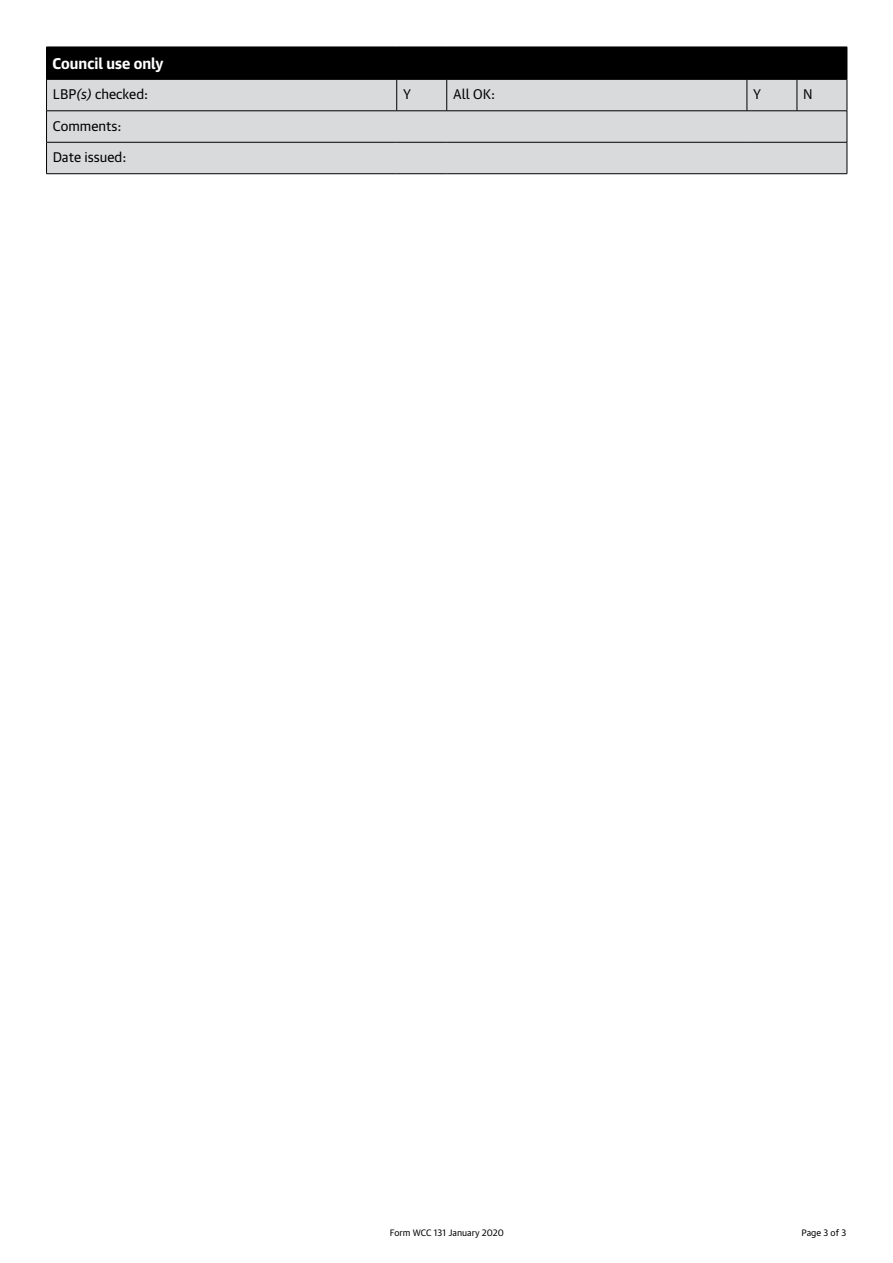
<style>
.page{position:relative;width:893px;height:1263px;background:#fff}
.page>*{position:absolute;margin:0;border:0;box-sizing:border-box;transform-origin:0 0}
.t1{font:700 15px "Guardian Text Sans";color:#fff}
.t2{font:13.5px "Guardian Text Sans";color:#000}
.t3{font:9px "Guardian Text Sans";color:#000}
.s1{font-style:italic}
</style>
<div class="page">
<div style="left:47px;top:47px;width:800px;height:32px;background:#000"></div>
<div style="left:47px;top:80px;width:800px;height:93px;background:#d9dadb"></div>
<hr style="left:847px;top:47px;width:1px;height:32px;background:#000">
<hr style="left:797px;top:80px;width:1px;height:31px;background:#000">
<hr style="left:847px;top:80px;width:1px;height:31px;background:#000">
<hr style="left:46px;top:79px;width:351px;height:1px;background:#000">
<hr style="left:46px;top:80px;width:1px;height:31px;background:#000">
<hr style="left:396px;top:80px;width:1px;height:31px;background:#000">
<hr style="left:447px;top:79px;width:300px;height:1px;background:#000">
<hr style="left:446px;top:80px;width:1px;height:31px;background:#000">
<hr style="left:747px;top:80px;width:1px;height:31px;background:#000">
<hr style="left:46px;top:111px;width:351px;height:1px;background:#000">
<hr style="left:46px;top:111px;width:1px;height:31px;background:#000">
<hr style="left:397px;top:111px;width:50px;height:1px;background:#000">
<hr style="left:447px;top:111px;width:300px;height:1px;background:#000">
<hr style="left:747px;top:111px;width:50px;height:1px;background:#000">
<hr style="left:797px;top:111px;width:50px;height:1px;background:#000">
<hr style="left:847px;top:111px;width:1px;height:31px;background:#000">
<hr style="left:46px;top:142px;width:351px;height:1px;background:#000">
<hr style="left:46px;top:142px;width:1px;height:32px;background:#000">
<hr style="left:397px;top:142px;width:50px;height:1px;background:#000">
<hr style="left:447px;top:142px;width:300px;height:1px;background:#000">
<hr style="left:747px;top:142px;width:50px;height:1px;background:#000">
<hr style="left:797px;top:142px;width:50px;height:1px;background:#000">
<hr style="left:847px;top:142px;width:1px;height:32px;background:#000">
<hr style="left:46px;top:173px;width:351px;height:1px;background:#000">
<hr style="left:397px;top:173px;width:50px;height:1px;background:#000">
<hr style="left:447px;top:173px;width:300px;height:1px;background:#000">
<hr style="left:747px;top:173px;width:50px;height:1px;background:#000">
<hr style="left:797px;top:173px;width:50px;height:1px;background:#000">
<hr style="left:46px;top:47px;width:1px;height:32px;background:#000">
<hr style="left:397px;top:79px;width:50px;height:1px;background:#000">
<hr style="left:747px;top:79px;width:50px;height:1px;background:#000">
<hr style="left:797px;top:79px;width:50px;height:1px;background:#000">
<p class="t1" style="left:53px;top:51px;width:113px">Council use only</p>
<p class="t2" style="left:53px;top:84px;width:97px">LBP<span class="s1">(s)</span> checked:</p>
<p class="t2" style="left:403px;top:84px;width:9px">Y</p>
<p class="t2" style="left:453px;top:84px;width:44px">All OK:</p>
<p class="t2" style="left:753px;top:84px;width:9px">Y</p>
<p class="t2" style="left:803px;top:84px;width:11px">N</p>
<p class="t2" style="left:53px;top:115px;width:70px">Comments:</p>
<p class="t2" style="left:53px;top:147px;width:75px">Date issued:</p>
<p class="t3" style="left:390px;top:1225px;width:116px">Form WCC 131 January 2020</p>
<p class="t3" style="left:802px;top:1225px;width:46px">Page 3 of 3</p>
</div>
